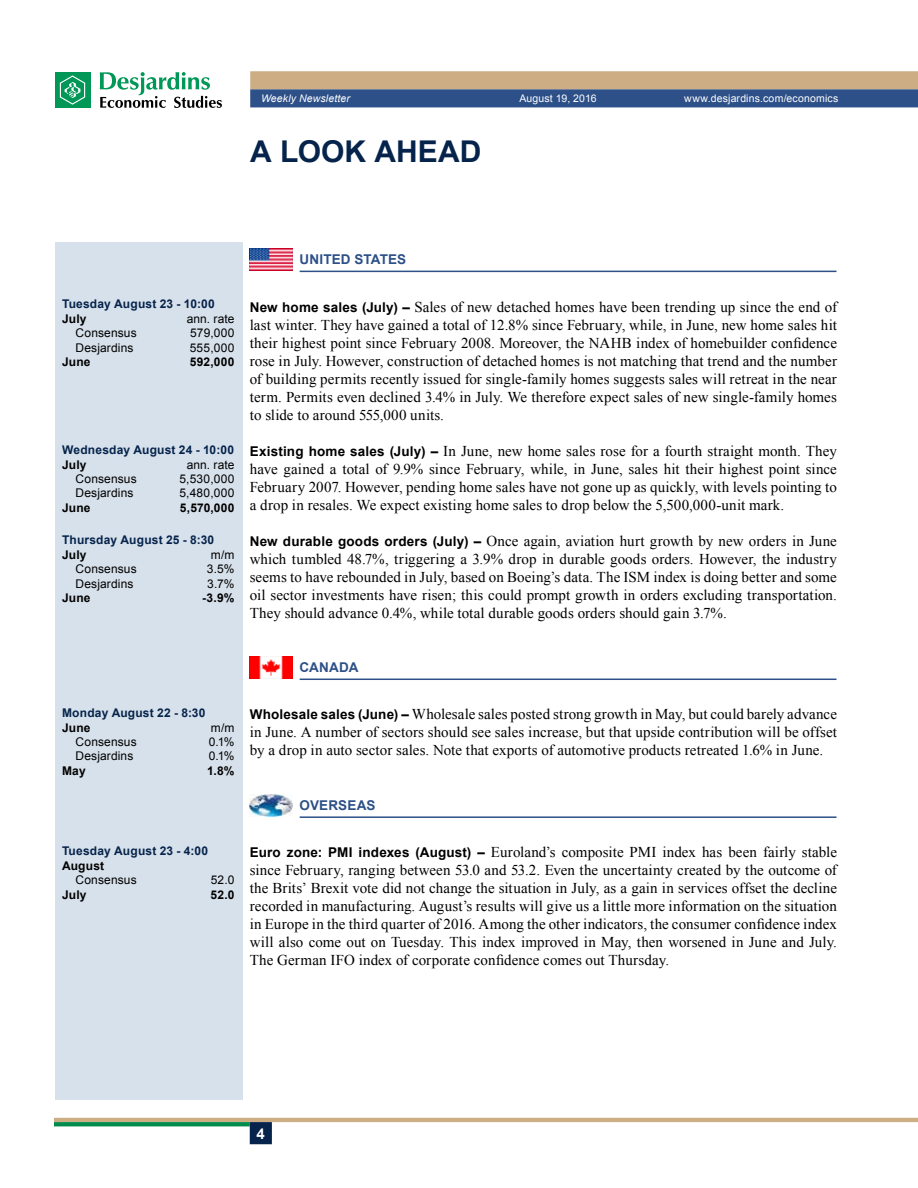
<style>
.page{position:relative;width:918px;height:1188px;background:#fff}
.page>*{position:absolute;margin:0;border:0;box-sizing:border-box;transform-origin:0 0}
.t1{font:700 30px "Arial";color:#05234b}
.t2{font:15px/18px "Times New Roman";letter-spacing:.005em;color:#000;text-align:justify}
.t3{font:700 15px "Arial";color:#fff}
.t4{font:700 13.5px "Arial";letter-spacing:.01em;color:#2d5088}
.t5{font:12px "Arial";letter-spacing:.01em;color:#000}
.t6{font:700 12px "Arial";letter-spacing:.015em;color:#05234b}
.t7{font:700 12px "Arial";letter-spacing:.015em;color:#000}
.t8{font:10.5px "Arial";letter-spacing:.015em;color:#fff}
.t9{font:italic 10.5px "Arial";letter-spacing:.01em;color:#fff}
.s1{font-family:"Arial";font-weight:700;font-size:13.5px}
</style>
<div class="page">
<hr style="left:54px;top:1118px;width:864px;height:4px;background:#cdae84">
<svg style="left:54px;top:1122px;width:196px;height:4px"></svg>
<div style="left:250px;top:1122px;width:22px;height:22px;background:#05234b;border:2px solid #05234b"></div>
<svg style="left:250px;top:71px;width:668px;height:36px;background:#7f8187"></svg>
<div style="left:55px;top:72px;width:35px;height:36px;background:#009757"></div>
<svg style="left:60px;top:75px;width:25px;height:30px"></svg>
<svg style="left:100px;top:72px;width:122px;height:36px"></svg>
<hr style="left:300px;top:271px;width:537px;height:1px;background:#2d5088">
<img style="left:250px;top:249px;width:43px;height:21px">
<hr style="left:300px;top:679px;width:537px;height:1px;background:#2d5088">
<img style="left:250px;top:657px;width:43px;height:21px">
<hr style="left:300px;top:816px;width:537px;height:2px;background:#2d5088">
<img style="left:250px;top:794px;width:43px;height:22px">
<div style="left:55px;top:242px;width:187px;height:858px;background:#d7e1eb"></div>
<p class="t9" style="left:261px;top:92px;width:91px">Weekly Newsletter</p>
<p class="t8" style="left:520px;top:92px;width:79px">August 19, 2016</p>
<p class="t8" style="left:684px;top:92px;width:156px">www.desjardins.com/economics</p>
<h1 class="t1" style="left:250px;top:132px;width:233px">A LOOK AHEAD</h1>
<p class="t6" style="left:62px;top:296px;width:154px">Tuesday August 23 - 10:00</p>
<p class="t7" style="left:62px;top:311px;width:26px">July</p>
<p class="t5" style="left:187px;top:311px;width:49px">ann. rate</p>
<p class="t5" style="left:76px;top:325px;width:63px">Consensus</p>
<p class="t5" style="left:190px;top:325px;width:46px">579,000</p>
<p class="t5" style="left:76px;top:340px;width:59px">Desjardins</p>
<p class="t5" style="left:190px;top:340px;width:46px">555,000</p>
<p class="t7" style="left:62px;top:354px;width:30px">June</p>
<p class="t7" style="left:190px;top:354px;width:46px">592,000</p>
<p class="t6" style="left:62px;top:442px;width:173px">Wednesday August 24 - 10:00</p>
<p class="t7" style="left:62px;top:456px;width:26px">July</p>
<p class="t5" style="left:187px;top:457px;width:49px">ann. rate</p>
<p class="t5" style="left:76px;top:471px;width:63px">Consensus</p>
<p class="t5" style="left:179px;top:471px;width:57px">5,530,000</p>
<p class="t5" style="left:76px;top:485px;width:59px">Desjardins</p>
<p class="t5" style="left:179px;top:485px;width:57px">5,480,000</p>
<p class="t7" style="left:62px;top:500px;width:30px">June</p>
<p class="t7" style="left:180px;top:500px;width:56px">5,570,000</p>
<p class="t6" style="left:62px;top:532px;width:154px">Thursday August 25 - 8:30</p>
<p class="t7" style="left:62px;top:547px;width:26px">July</p>
<p class="t5" style="left:211px;top:547px;width:25px">m/m</p>
<p class="t5" style="left:76px;top:561px;width:63px">Consensus</p>
<p class="t5" style="left:207px;top:561px;width:29px">3.5%</p>
<p class="t5" style="left:76px;top:576px;width:59px">Desjardins</p>
<p class="t5" style="left:207px;top:576px;width:29px">3.7%</p>
<p class="t7" style="left:62px;top:590px;width:30px">June</p>
<p class="t7" style="left:202px;top:590px;width:34px">-3.9%</p>
<p class="t4" style="left:300px;top:250px;width:108px">UNITED STATES</p>
<p class="t2" style="left:250px;top:297px;width:589px"><span class="s1">New home sales (July) –</span> Sales of new detached homes have been trending up since the end of last winter. They have gained a total of 12.8% since February, while, in June, new home sales hit their highest point since February 2008. Moreover, the NAHB index of homebuilder confidence rose in July. However, construction of detached homes is not matching that trend and the number of building permits recently issued for single-family homes suggests sales will retreat in the near term. Permits even declined 3.4% in July. We therefore expect sales of new single-family homes to slide to around 555,000 units.</p>
<p class="t2" style="left:250px;top:441px;width:589px"><span class="s1">Existing home sales (July) –</span> In June, new home sales rose for a fourth straight month. They have gained a total of 9.9% since February, while, in June, sales hit their highest point since February 2007. However, pending home sales have not gone up as quickly, with levels pointing to a drop in resales. We expect existing home sales to drop below the 5,500,000‑unit mark.</p>
<p class="t2" style="left:250px;top:531px;width:589px"><span class="s1">New durable goods orders (July) –</span> Once again, aviation hurt growth by new orders in June which tumbled 48.7%, triggering a 3.9% drop in durable goods orders. However, the industry seems to have rebounded in July, based on Boeing’s data. The ISM index is doing better and some oil sector investments have risen; this could prompt growth in orders excluding transportation.<br>They should advance 0.4%, while total durable goods orders should gain 3.7%.</p>
<p class="t6" style="left:62px;top:705px;width:145px">Monday August 22 - 8:30</p>
<p class="t7" style="left:62px;top:719px;width:30px">June</p>
<p class="t5" style="left:211px;top:720px;width:25px">m/m</p>
<p class="t5" style="left:76px;top:734px;width:63px">Consensus</p>
<p class="t5" style="left:209px;top:734px;width:27px">0.1%</p>
<p class="t5" style="left:76px;top:748px;width:59px">Desjardins</p>
<p class="t5" style="left:209px;top:748px;width:27px">0.1%</p>
<p class="t7" style="left:62px;top:763px;width:25px">May</p>
<p class="t7" style="left:207px;top:763px;width:29px">1.8%</p>
<p class="t6" style="left:62px;top:843px;width:148px">Tuesday August 23 - 4:00</p>
<p class="t7" style="left:62px;top:858px;width:44px">August</p>
<p class="t5" style="left:76px;top:872px;width:63px">Consensus</p>
<p class="t5" style="left:211px;top:872px;width:25px">52.0</p>
<p class="t7" style="left:62px;top:886px;width:26px">July</p>
<p class="t7" style="left:211px;top:886px;width:25px">52.0</p>
<p class="t4" style="left:300px;top:658px;width:60px">CANADA</p>
<p class="t2" style="left:250px;top:705px;width:589px"><span class="s1">Wholesale sales (June) –</span> Wholesale sales posted strong growth in May, but could barely advance in June. A number of sectors should see sales increase, but that upside contribution will be offset by a drop in auto sector sales. Note that exports of automotive products retreated 1.6% in June.</p>
<p class="t4" style="left:300px;top:796px;width:77px">OVERSEAS</p>
<p class="t2" style="left:250px;top:843px;width:589px"><span class="s1">Euro zone: PMI indexes (August) –</span> Euroland’s composite PMI index has been fairly stable since February, ranging between 53.0 and 53.2. Even the uncertainty created by the outcome of the Brits’ Brexit vote did not change the situation in July, as a gain in services offset the decline recorded in manufacturing. August’s results will give us a little more information on the situation in Europe in the third quarter of 2016. Among the other indicators, the consumer confidence index will also come out on Tuesday. This index improved in May, then worsened in June and July.<br>The German IFO index of corporate confidence comes out Thursday.</p>
<p class="t3" style="left:257px;top:1123px;width:10px">4</p>
</div>
